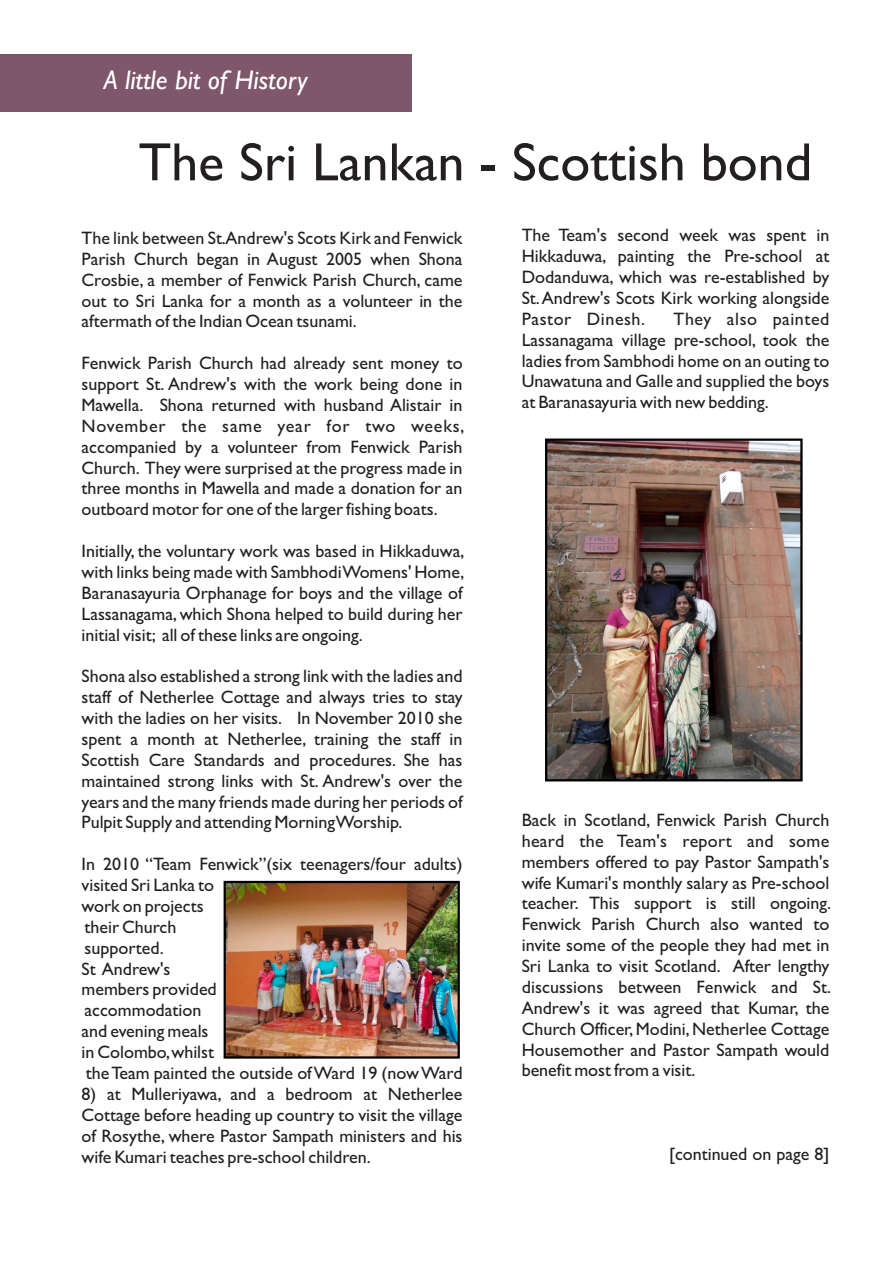
<style>
.page{position:relative;width:893px;height:1263px;background:#fff}
.page>*{position:absolute;margin:0;border:0;box-sizing:border-box;transform-origin:0 0}
.t1{font:54px "Gill Sans";color:#231f20}
.t2{font:italic 27px "Gill Sans";color:#fff}
.t3{font:18px/20.9px "Gill Sans";color:#231f20;text-align:justify}
</style>
<div class="page">
<div style="left:0;top:54px;width:411px;height:57px;background:#7e576a"></div>
<img style="left:227px;top:884px;width:230px;height:171px">
<img style="left:548px;top:441px;width:252px;height:337px">
<div style="left:545px;top:438px;width:258px;height:343px;border:2px solid #000"></div>
<div style="left:224px;top:881px;width:236px;height:177px;border:2px solid #000"></div>
<h2 class="t2" style="left:104px;top:70px;width:205px">A little bit of History</h2>
<h1 class="t1" style="left:139px;top:143px;width:675px">The Sri Lankan - Scottish bond</h1>
<p class="t3" style="left:82px;top:229px;width:383px">The link between St.Andrew's Scots Kirk and Fenwick Parish Church began in August 2005 when Shona Crosbie, a member of Fenwick Parish Church, came out to Sri Lanka for a month as a volunteer in the aftermath of the Indian Ocean tsunami.</p>
<p class="t3" style="left:82px;top:355px;width:384px">Fenwick Parish Church had already sent money to support St. Andrew's with the work being done in Mawella. Shona returned with husband Alistair in November the same year for two weeks, accompanied by a volunteer from Fenwick Parish Church. They were surprised at the progress made in three months in Mawella and made a donation for an outboard motor for one of the larger fishing boats.</p>
<p class="t3" style="left:82px;top:542px;width:384px">Initially, the voluntary work was based in Hikkaduwa, with links being made with Sambhodi Womens' Home, Baranasayuria Orphanage for boys and the village of Lassanagama,which Shona helped to build during her initial visit; all of these links are ongoing.</p>
<p class="t3" style="left:82px;top:668px;width:383px">Shona also established a strong link with the ladies and staff of Netherlee Cottage and always tries to stay with the ladies on her visits. In November 2010 she spent a month at Netherlee, training the staff in Scottish Care Standards and procedures. She has maintained strong links with St. Andrew's over the years and the many friends made during her periods of Pulpit Supply and attending Morning Worship.</p>
<p class="t3" style="left:82px;top:856px;width:383px;text-align:left">In 2010 “Team Fenwick”(six teenagers/four adults) visited Sri Lanka to<br>work on projects<br>their Church<br>supported.<br>St Andrew's<br>members provided<br>accommodation<br>and evening meals<br>in Colombo,whilst<br>the Team painted the outside of Ward 19 (now Ward</p>
<p class="t3" style="left:81px;top:1085px;width:383px">8) at Mulleriyawa, and a bedroom at Netherlee Cottage before heading up country to visit the village of Rosythe, where Pastor Sampath ministers and his wife Kumari teaches pre-school children.</p>
<p class="t3" style="left:522px;top:227px;width:309px">The Team's second week was spent in Hikkaduwa, painting the Pre-school at Dodanduwa, which was re-established by St.Andrew's Scots Kirk working alongside Pastor Dinesh.</p>
<p class="t3" style="left:522px;top:310px;width:309px;text-indent:152px">They also painted Lassanagama village pre-school, took the ladies from Sambhodi home on an outing to Unawatuna and Galle and supplied the boys at Baranasayuria with new bedding.</p>
<p class="t3" style="left:522px;top:811px;width:311px">Back in Scotland, Fenwick Parish Church heard the Team's report and some members offered to pay Pastor Sampath's wife Kumari's monthly salary as Pre-school teacher. This support is still ongoing.<br>Fenwick Parish Church also wanted to invite some of the people they had met in Sri Lanka to visit Scotland. After lengthy discussions between Fenwick and St.<br>Andrew's it was agreed that Kumar, the Church Officer,Modini,Netherlee Cottage Housemother and Pastor Sampath would benefit most from a visit.</p>
<p class="t3" style="left:669px;top:1145px;width:162px">[continued on page 8]</p>
</div>
